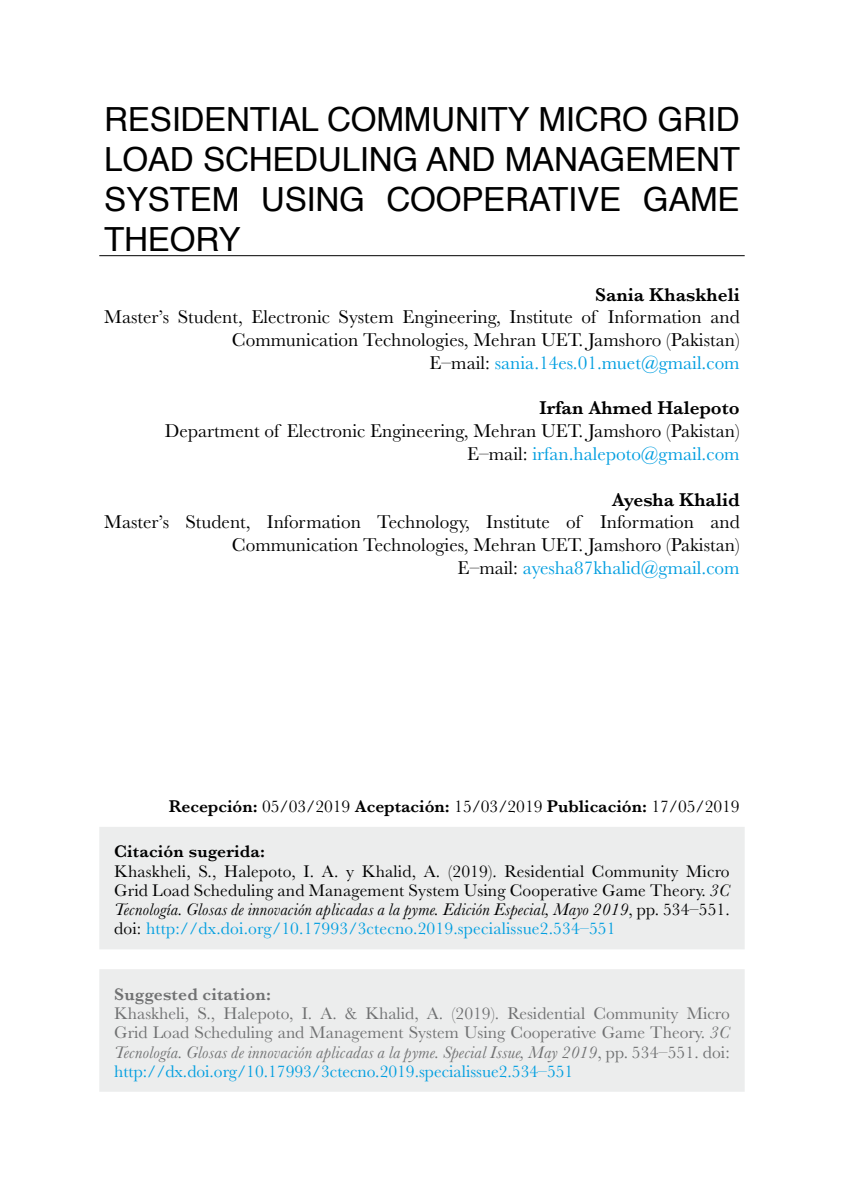
<style>
.page{position:relative;width:844px;height:1191px;background:#fff}
.page>*{position:absolute;margin:0;border:0;box-sizing:border-box;transform-origin:0 0}
.t1{font:33.25px/39.9px "Helvetica";letter-spacing:-.01em;color:#000;text-align:justify}
.t2{font:19.25px/22.8px "Baskerville";color:#000;text-align:right}
.t3{font:600 19.25px "Baskerville";color:#000}
.t4{font:17.5px/19.2px "Baskerville";letter-spacing:.01em;color:#000;text-align:justify}
.t5{font:17.5px/19.2px "Baskerville";color:#707172;text-align:justify}
.t6{font:600 17.5px "Baskerville";color:#000}
.t7{font:600 17.5px "Baskerville";letter-spacing:.01em;color:#707172}
.s1{color:#009ee0}
.s2{font-weight:400}
.s3{font-style:italic}
</style>
<div class="page">
<svg style="left:99px;top:827px;width:645px;height:264px;background:#edeeee"></svg>
<hr style="left:99px;top:255px;width:645px;height:1px;background:#000">
<h1 class="t1" style="left:104px;top:100px;width:637px">RESIDENTIAL COMMUNITY MICRO GRID LOAD SCHEDULING AND MANAGEMENT SYSTEM USING COOPERATIVE GAME THEORY</h1>
<p class="t3" style="left:595px;top:281px;width:146px">Sania Khaskheli</p>
<p class="t2" style="left:104px;top:306px;width:636px">Master’s Student, Electronic System Engineering, Institute of Information and<br>Communication Technologies, Mehran UET. Jamshoro (Pakistan)<br>E–mail: <span class="s1">sania.14es.01.muet@gmail.com</span></p>
<p class="t3" style="left:539px;top:395px;width:201px">Irfan Ahmed Halepoto</p>
<p class="t2" style="left:165px;top:420px;width:576px">Department of Electronic Engineering, Mehran UET. Jamshoro (Pakistan)<br>E–mail: <span class="s1">irfan.halepoto@gmail.com</span></p>
<p class="t3" style="left:611px;top:486px;width:129px">Ayesha Khalid</p>
<p class="t2" style="left:104px;top:511px;width:636px">Master’s Student, Information Technology, Institute of Information and<br>Communication Technologies, Mehran UET. Jamshoro (Pakistan)<br>E–mail: <span class="s1">ayesha87khalid@gmail.com</span></p>
<p class="t6" style="left:169px;top:794px;width:572px">Recepción: <span class="s2">05/03/2019</span> Aceptación: <span class="s2">15/03/2019</span> Publicación: <span class="s2">17/05/2019</span></p>
<p class="t6" style="left:114px;top:839px;width:152px">Citación sugerida:</p>
<p class="t4" style="left:114px;top:861px;width:617px">Khaskheli, S., Halepoto, I. A. y Khalid, A. (2019). Residential Community Micro Grid Load Scheduling and Management System Using Cooperative Game Theory. <span class="s3">3C Tecnología. Glosas de innovación aplicadas a la pyme. Edición Especial, Mayo 2019</span>, pp. 534–551. doi: <span class="s1">http://dx.doi.org/10.17993/3ctecno.2019.specialissue2.534–551</span></p>
<p class="t7" style="left:114px;top:981px;width:158px">Suggested citation:</p>
<p class="t5" style="left:114px;top:1004px;width:617px">Khaskheli, S., Halepoto, I. A. &amp; Khalid, A. (2019). Residential Community Micro Grid Load Scheduling and Management System Using Cooperative Game Theory. <span class="s3">3C Tecnología. Glosas de innovación aplicadas a la pyme. Special Issue, May 2019</span>, pp. 534–551. doi: <span class="s1">http://dx.doi.org/10.17993/3ctecno.2019.specialissue2.534–551</span></p>
</div>
